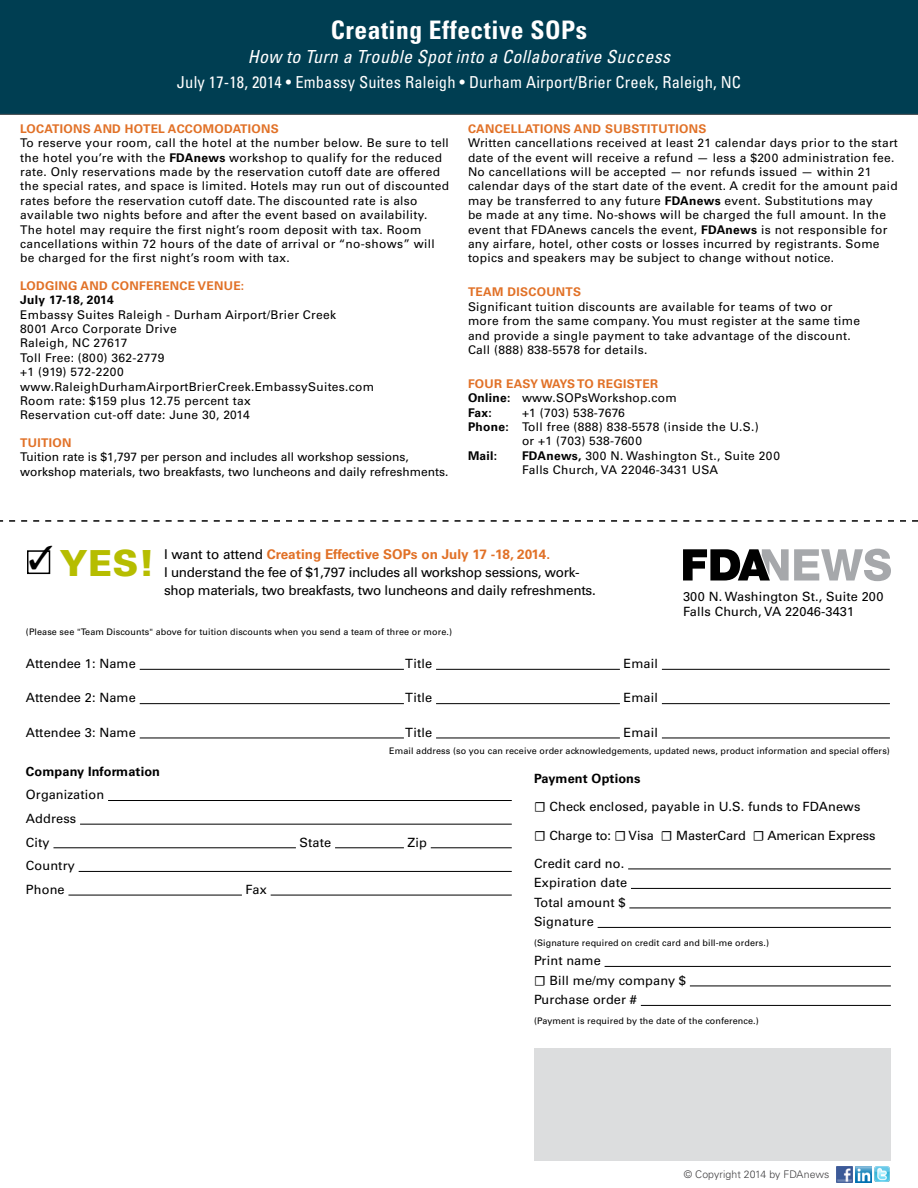
<style>
.page{position:relative;width:918px;height:1188px;background:#fff}
.page>*{position:absolute;margin:0;border:0;box-sizing:border-box;transform-origin:0 0}
.t1{font:900 36px "Univers LT Std";color:#b6bd00}
.t2{font:700 condensed 25.5px "Univers LT Std";letter-spacing:.02em;color:#fff}
.t3{font:italic condensed 18px "Univers LT Std";letter-spacing:.02em;color:#fff}
.t4{font:condensed 16.5px "Univers LT Std";letter-spacing:.01em;color:#fff}
.t5{font:13.5px/18px "Univers LT Std";letter-spacing:-.02em;color:#000}
.t6{font:12.75px/19.5px "Univers LT Std";letter-spacing:.01em;color:#000}
.t7{font:700 12.75px "Univers LT Std";letter-spacing:.01em;color:#000}
.t8{font:12px/14.4px "Univers LT Std";letter-spacing:.025em;color:#000}
.t9{font:700 12px/14.4px "Univers LT Std";letter-spacing:.025em;color:#e17127}
.t10{font:12px/14.4px "Univers LT Std";color:#000}
.t11{font:700 12px "Univers LT Std";letter-spacing:.025em;color:#000}
.t12{font:300 10.5px "Univers LT Std";letter-spacing:.01em;color:#414042}
.t13{font:9px "Univers LT Std";letter-spacing:.01em;color:#000}
.s1{font-weight:700}
.s2{color:#000}
.s3{font-weight:400;color:#000}
.s4{font-weight:700;color:#e17127}
.s5{font-family:"Utopia Std";font-weight:700}
</style>
<div class="page">
<hr style="left:140px;top:669px;width:264px;height:1px;background:#000">
<hr style="left:436px;top:669px;width:184px;height:1px;background:#000">
<hr style="left:662px;top:669px;width:228px;height:1px;background:#000">
<hr style="left:140px;top:703px;width:264px;height:1px;background:#000">
<hr style="left:436px;top:703px;width:184px;height:1px;background:#000">
<hr style="left:662px;top:703px;width:228px;height:1px;background:#000">
<hr style="left:140px;top:738px;width:264px;height:1px;background:#000">
<hr style="left:436px;top:738px;width:184px;height:1px;background:#000">
<hr style="left:662px;top:738px;width:228px;height:1px;background:#000">
<hr style="left:108px;top:800px;width:404px;height:1px;background:#000">
<hr style="left:80px;top:824px;width:432px;height:1px;background:#000">
<hr style="left:53px;top:847px;width:243px;height:1px;background:#000">
<hr style="left:335px;top:847px;width:69px;height:1px;background:#000">
<hr style="left:431px;top:847px;width:81px;height:1px;background:#000">
<hr style="left:79px;top:871px;width:433px;height:1px;background:#000">
<hr style="left:68px;top:895px;width:174px;height:1px;background:#000">
<hr style="left:271px;top:895px;width:241px;height:1px;background:#000">
<svg style="left:0;top:520px;width:918px;height:2px"></svg>
<hr style="left:628px;top:869px;width:263px;height:1px;background:#000">
<hr style="left:631px;top:888px;width:260px;height:1px;background:#000">
<hr style="left:629px;top:908px;width:262px;height:1px;background:#000">
<hr style="left:598px;top:927px;width:293px;height:1px;background:#000">
<hr style="left:605px;top:966px;width:286px;height:1px;background:#000">
<hr style="left:690px;top:986px;width:201px;height:1px;background:#000">
<hr style="left:641px;top:1005px;width:250px;height:1px;background:#000">
<div style="left:534px;top:1049px;width:357px;height:112px;background:#dcddde"></div>
<div style="left:27px;top:550px;width:23px;height:24px;border:2px solid #000"></div>
<div style="left:0;top:0;width:918px;height:115px;background:#003e52"></div>
<img style="left:837px;top:1166px;width:16px;height:16px">
<img style="left:874px;top:1166px;width:16px;height:16px">
<img style="left:855px;top:1166px;width:16px;height:16px">
<svg style="left:683px;top:549px;width:208px;height:32px"></svg>
<h2 class="t2" style="left:331px;top:14px;width:258px">Creating Effective SOPs</h2>
<h3 class="t3" style="left:248px;top:45px;width:424px">How to Turn a Trouble Spot into a Collaborative Success</h3>
<h3 class="t4" style="left:177px;top:72px;width:566px">July 17-18, 2014 • Embassy Suites Raleigh • Durham Airport/Brier Creek, Raleigh, NC</h3>
<p class="t9" style="left:20px;top:122px;width:260px">LOCATIONS AND HOTEL ACCOMODATIONS</p>
<p class="t8" style="left:20px;top:136px;width:430px">To reserve your room, call the hotel at the number below. Be sure to tell the hotel you’re with the <span class="s1">FDAnews</span> workshop to qualify for the reduced rate. Only reservations made by the reservation cutoff date are offered the special rates, and space is limited. Hotels may run out of discounted rates before the reservation cutoff date. The discounted rate is also available two nights before and after the event based on availability.<br>The hotel may require the first night’s room deposit with tax. Room cancellations within 72 hours of the date of arrival or “no-shows” will be charged for the first night’s room with tax.</p>
<p class="t9" style="left:20px;top:279px;width:226px">LODGING AND CONFERENCE VENUE:</p>
<p class="t11" style="left:20px;top:293px;width:95px">July 17-18, 2014</p>
<p class="t8" style="left:20px;top:307px;width:355px">Embassy Suites Raleigh - Durham Airport/Brier Creek<br>8001 Arco Corporate Drive<br>Raleigh, NC 27617<br>Toll Free: (800) 362-2779<br>+1 (919) 572-2200 www.RaleighDurhamAirportBrierCreek.EmbassySuites.com Room rate: $159 plus 12.75 percent tax<br>Reservation cut-off date: June 30, 2014</p>
<p class="t9" style="left:20px;top:435px;width:53px">TUITION</p>
<p class="t10" style="left:20px;top:450px;width:430px">Tuition rate is $1,797 per person and includes all workshop sessions, workshop materials, two breakfasts, two luncheons and daily refreshments.</p>
<p class="t9" style="left:468px;top:122px;width:240px">CANCELLATIONS AND SUBSTITUTIONS</p>
<p class="t8" style="left:468px;top:136px;width:431px">Written cancellations received at least 21 calendar days prior to the start date of the event will receive a refund — less a $200 administration fee.<br>No cancellations will be accepted — nor refunds issued — within 21 calendar days of the start date of the event. A credit for the amount paid may be transferred to any future <span class="s1">FDAnews</span> event. Substitutions may<br>be made at any time. No-shows will be charged the full amount. In the event that FDAnews cancels the event, <span class="s1">FDAnews</span> is not responsible for any airfare, hotel, other costs or losses incurred by registrants. Some topics and speakers may be subject to change without notice.</p>
<p class="t9" style="left:468px;top:285px;width:115px">TEAM DISCOUNTS</p>
<p class="t8" style="left:468px;top:299px;width:394px">Significant tuition discounts are available for teams of two or more from the same company. You must register at the same time and provide a single payment to take advantage of the discount.<br>Call (888) 838-5578 for details.</p>
<p class="t9" style="left:468px;top:376px;width:210px">FOUR EASY WAYS TO REGISTER<br><span class="s2">Online:</span> <span class="s3">www.SOPsWorkshop.com<br></span><span class="s2">Fax:</span></p>
<p class="t8" style="left:522px;top:405px;width:104px">+1 (703) 538-7676</p>
<p class="t8" style="left:468px;top:420px;width:292px"><span class="s1">Phone:</span> Toll free (888) 838-5578 (inside the U.S.)</p>
<p class="t8" style="left:522px;top:434px;width:122px">or +1 (703) 538-7600</p>
<p class="t11" style="left:468px;top:449px;width:31px">Mail:</p>
<p class="t8" style="left:522px;top:448px;width:260px"><span class="s1">FDAnews,</span> 300 N. Washington St., Suite 200<br>Falls Church, VA 22046-3431 USA</p>
<h1 class="t1" style="left:28px;top:541px;width:128px"><sup>✓</sup> YES!</h1>
<p class="t5" style="left:164px;top:545px;width:433px">I want to attend <span class="s4">Creating Effective SOPs on July 17 -18, 2014.<br></span>I understand the fee of $1,797 includes all workshop sessions, work&shy;shop materials, two breakfasts, two luncheons and daily refreshments.</p>
<p class="t6" style="left:683px;top:589px;width:202px;line-height:15px">300 N. Washington St., Suite 200<br>Falls Church, VA 22046-3431</p>
<p class="t13" style="left:26px;top:627px;width:428px">(Please see "Team Discounts" above for tuition discounts when you send a team of three or more.)</p>
<p class="t6" style="left:26px;top:654px;width:111px">Attendee 1: Name</p>
<p class="t6" style="left:405px;top:654px;width:28px">Title</p>
<p class="t6" style="left:624px;top:654px;width:36px">Email</p>
<p class="t6" style="left:26px;top:688px;width:111px">Attendee 2: Name</p>
<p class="t6" style="left:405px;top:688px;width:28px">Title</p>
<p class="t6" style="left:624px;top:688px;width:36px">Email</p>
<p class="t6" style="left:26px;top:723px;width:111px">Attendee 3: Name</p>
<p class="t6" style="left:405px;top:723px;width:28px">Title</p>
<p class="t6" style="left:624px;top:723px;width:36px">Email</p>
<p class="t13" style="left:389px;top:745px;width:502px">Email address (so you can receive order acknowledgements, updated news, product information and special offers)</p>
<p class="t7" style="left:26px;top:764px;width:136px">Company Information</p>
<p class="t6" style="left:26px;top:783px;width:80px;line-height:23.7px">Organization<br>Address<br>City</p>
<p class="t7" style="left:534px;top:771px;width:108px">Payment Options</p>
<p class="t6" style="left:534px;top:797px;width:328px"><span class="s5">☐</span> Check enclosed, payable in U.S. funds to FDAnews</p>
<p class="t6" style="left:534px;top:825px;width:343px"><span class="s5">☐</span> Charge to: <span class="s5">☐</span> Visa <span class="s5">☐</span> MasterCard <span class="s5">☐</span> American Express</p>
<p class="t6" style="left:534px;top:853px;width:95px">Credit card no.<br>Expiration date<br>Total amount $<br>Signature</p>
<p class="t13" style="left:534px;top:937px;width:237px">(Signature required on credit card and bill-me orders.)</p>
<p class="t6" style="left:534px;top:951px;width:154px">Print name<br><span class="s5">☐</span> Bill me/my company $<br>Purchase order #</p>
<p class="t13" style="left:534px;top:1015px;width:226px">(Payment is required by the date of the conference.)</p>
<p class="t6" style="left:300px;top:832px;width:33px">State</p>
<p class="t6" style="left:408px;top:832px;width:21px">Zip</p>
<p class="t6" style="left:26px;top:854px;width:50px;line-height:23.7px">Country<br>Phone</p>
<p class="t6" style="left:246px;top:880px;width:23px">Fax</p>
<p class="t12" style="left:684px;top:1168px;width:147px">© Copyright 2014 by FDAnews</p>
</div>
